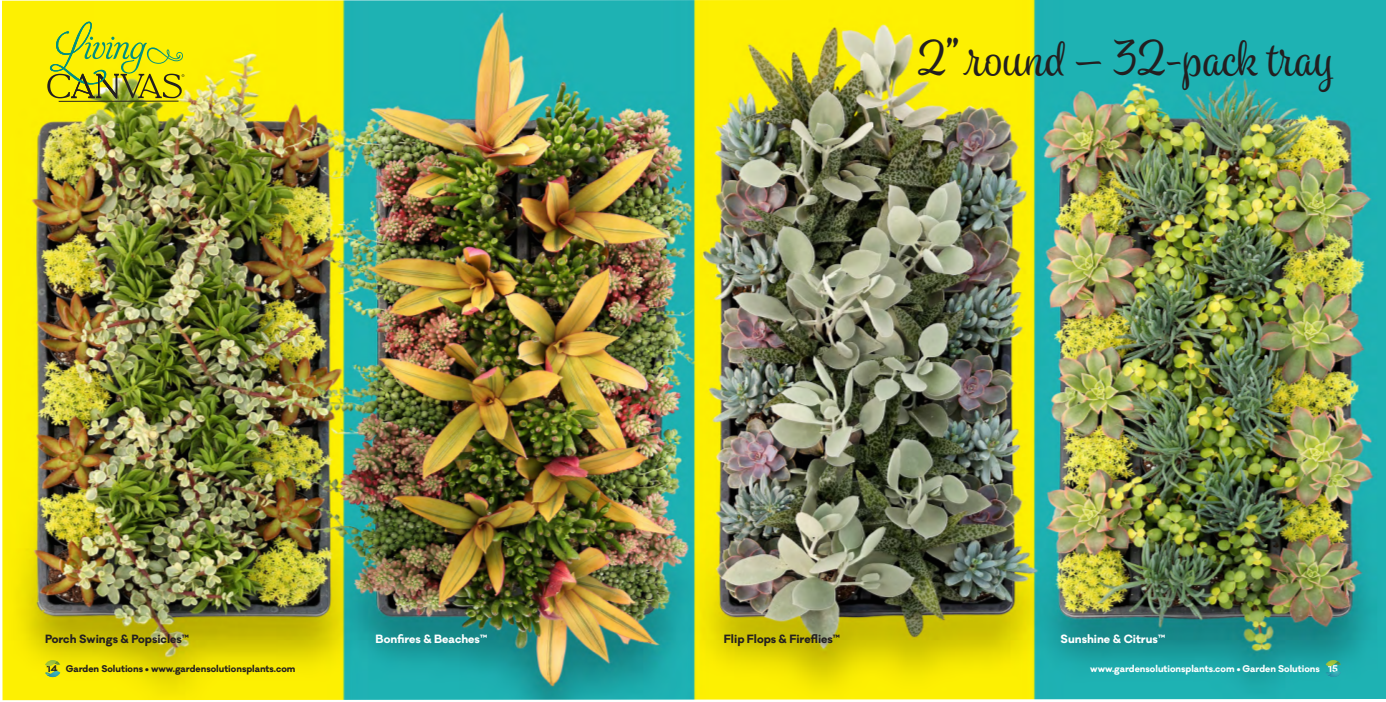
<style>
.page{position:relative;width:1386px;height:702px;background:#fff}
.page>*{position:absolute;margin:0;border:0;box-sizing:border-box;transform-origin:0 0}
.Headline{font:50px "Spumante";color:#231f20}
.t1{font:700 11px "Galano Classic";color:#231f20}
.t2{font:700 11px "Galano Classic";color:#fff}
.t3{font:700 9px "Galano Classic";color:#231f20}
.t4{font:700 9px "Galano Classic";color:#fff}
</style>
<div class="page">
<img style="left:2px;top:0;width:1384px;height:700px">
<hr style="left:59px;top:101px;width:120px;height:1px;background:#231f20">
<svg style="left:47px;top:22px;width:137px;height:76px;background:#cfd414"></svg>
<svg style="left:1326px;top:660px;width:16px;height:18px"></svg>
<svg style="left:45px;top:660px;width:16px;height:18px"></svg>
<p class="Headline" style="left:917px;top:28px;width:420px">2” round — 32-pack tray</p>
<p class="t1" style="left:45px;top:631px;width:146px">Porch Swings &amp; Popsicles™</p>
<p class="t2" style="left:376px;top:631px;width:113px">Bonfires &amp; Beaches™</p>
<p class="t1" style="left:724px;top:631px;width:118px">Flip Flops &amp; Fireflies™</p>
<p class="t2" style="left:1061px;top:631px;width:106px">Sunshine &amp; Citrus™</p>
<p class="t3" style="left:47px;top:663px;width:250px">14 Garden Solutions • www.gardensolutionsplants.com</p>
<p class="t4" style="left:1090px;top:663px;width:249px">www.gardensolutionsplants.com • Garden Solutions 15</p>
</div>
